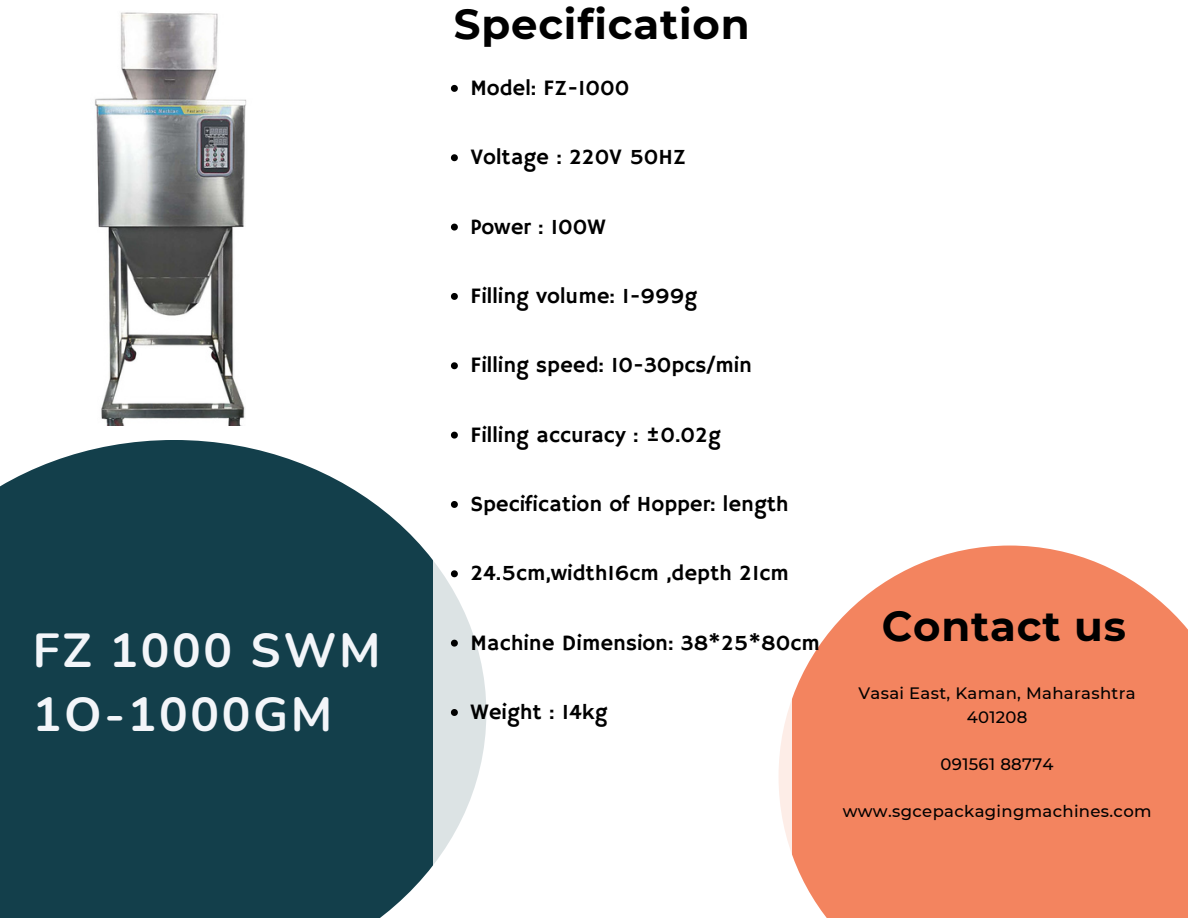
<style>
.page{position:relative;width:1188px;height:918px;background:#fff}
.page>*{position:absolute;margin:0;border:0;box-sizing:border-box;transform-origin:0 0}
.t1{font:700 47.85px/64.3px "Nunito";letter-spacing:.055em;color:#f3f5f9}
.t2{font:700 41.85px "Montserrat";letter-spacing:.02em;color:#000}
.t3{font:21.9px "Hammersmith One";color:#000}
.t4{font:500 16.5px/23.7px "Montserrat";letter-spacing:.02em;color:#000;text-align:center}
</style>
<div class="page">
<svg style="left:792px;top:546px;width:396px;height:372px;fill:#f3845f"></svg>
<div style="left:0;top:440px;width:433px;height:478px;background:#133f4b"></div>
<svg style="left:451px;top:85px;width:7px;height:7px"></svg>
<svg style="left:451px;top:154px;width:7px;height:7px"></svg>
<svg style="left:451px;top:224px;width:7px;height:7px"></svg>
<svg style="left:451px;top:293px;width:7px;height:7px"></svg>
<svg style="left:451px;top:362px;width:7px;height:7px"></svg>
<svg style="left:451px;top:432px;width:7px;height:7px"></svg>
<svg style="left:451px;top:501px;width:7px;height:7px"></svg>
<svg style="left:451px;top:570px;width:7px;height:7px"></svg>
<svg style="left:451px;top:640px;width:7px;height:7px"></svg>
<svg style="left:451px;top:709px;width:7px;height:7px"></svg>
<img style="left:95px;top:12px;width:152px;height:413px">
<h1 class="t1" style="left:33px;top:619px;width:349px">FZ 1000 SWM<br>1O-1000GM</h1>
<h2 class="t2" style="left:454px;top:-1px;width:297px">Specification</h2>
<p class="t3" style="left:470px;top:75px;width:161px">Model: FZ-1000</p>
<p class="t3" style="left:470px;top:144px;width:217px">Voltage : 220V 50HZ</p>
<p class="t3" style="left:470px;top:214px;width:137px">Power : 100W</p>
<p class="t3" style="left:470px;top:283px;width:228px">Filling volume: 1-999g</p>
<p class="t3" style="left:470px;top:352px;width:283px">Filling speed: 10-30pcs/min</p>
<p class="t3" style="left:470px;top:422px;width:252px">Filling accuracy : ±0.02g</p>
<p class="t3" style="left:470px;top:491px;width:320px">Specification of Hopper: length</p>
<p class="t3" style="left:470px;top:561px;width:320px">24.5cm,width16cm ,depth 21cm</p>
<p class="t3" style="left:470px;top:630px;width:351px">Machine Dimension: 38*25*80cm</p>
<p class="t3" style="left:470px;top:699px;width:139px">Weight : 14kg</p>
<h2 class="t2" style="left:882px;top:600px;width:246px">Contact us</h2>
<p class="t4" style="left:859px;top:682px;width:279px">Vasai East, Kaman, Maharashtra<br>401208</p>
<p class="t4" style="left:941px;top:752px;width:115px">091561 88774</p>
<p class="t4" style="left:843px;top:800px;width:310px">www.sgcepackagingmachines.com</p>
</div>
